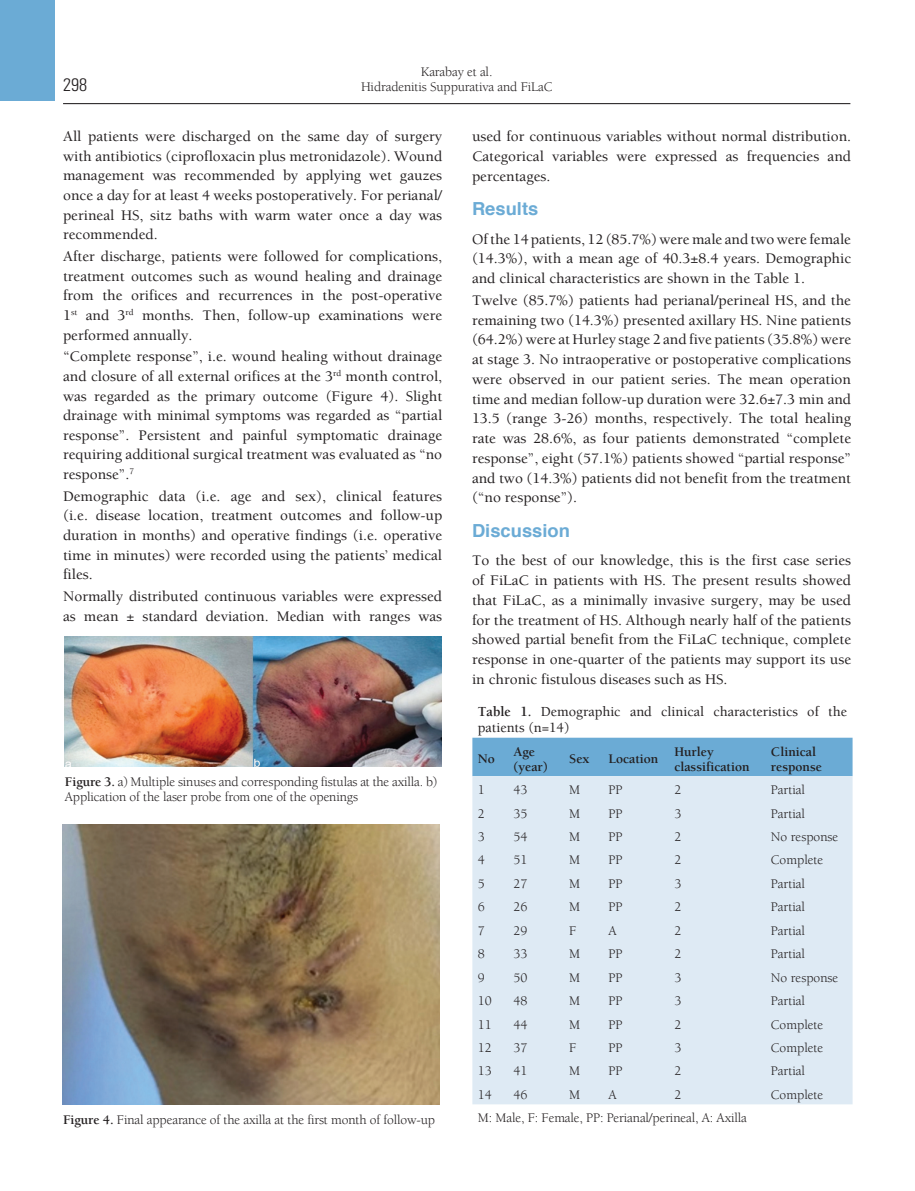
<style>
.page{position:relative;width:915px;height:1191px;background:#fff}
.page>*{position:absolute;margin:0;border:0;box-sizing:border-box;transform-origin:0 0}
.t1{font:700 18px "Helvetica";color:#6babd5}
.t2{font:18px "Univers Cond Light Tr";color:#231f20}
.t3{font:500 15px/19.6px "Berkeley";color:#231f20;text-align:justify}
.t4{font:500 14.25px/16.5px "Berkeley";color:#231f20}
.t5{font:13.5px/15px "Berkeley";letter-spacing:-.01em;color:#231f20;text-align:center}
.t6{font:700 13.5px/15px "Berkeley";color:#231f20}
.s1{font-weight:700}
</style>
<div class="page">
<hr style="left:63px;top:103px;width:787px;height:1px;background:#231f20">
<div style="left:0;top:0;width:55px;height:101px;background:#6babd5"></div>
<div style="left:472px;top:737px;width:380px;height:39px;background:#6babd5"></div>
<div style="left:472px;top:776px;width:380px;height:328px;background:#deeaf4"></div>
<img style="left:62px;top:824px;width:377px;height:280px">
<img style="left:64px;top:637px;width:377px;height:129px">
<p class="t5" style="left:361px;top:64px;width:193px">Karabay et al.<br>Hidradenitis Suppurativa and FiLaC</p>
<p class="t2" style="left:63px;top:74px;width:25px">298</p>
<p class="t3" style="left:63px;top:126px;width:380px">All patients were discharged on the same day of surgery with antibiotics (ciprofloxacin plus metronidazole). Wound management was recommended by applying wet gauzes once a day for at least 4 weeks postoperatively. For perianal/ perineal HS, sitz baths with warm water once a day was recommended.</p>
<p class="t3" style="left:63px;top:246px;width:380px">After discharge, patients were followed for complications, treatment outcomes such as wound healing and drainage from the orifices and recurrences in the post-operative 1<sup>st</sup> and 3<sup>rd</sup> months. Then, follow-up examinations were performed annually.</p>
<p class="t3" style="left:63px;top:346px;width:380px">“Complete response”, i.e. wound healing without drainage and closure of all external orifices at the 3<sup>rd</sup> month control, was regarded as the primary outcome (Figure 4). Slight drainage with minimal symptoms was regarded as “partial response”. Persistent and painful symptomatic drainage requiring additional surgical treatment was evaluated as “no response”.<sup>7</sup></p>
<p class="t3" style="left:63px;top:486px;width:380px">Demographic data (i.e. age and sex), clinical features (i.e. disease location, treatment outcomes and follow-up duration in months) and operative findings (i.e. operative time in minutes) were recorded using the patients’ medical files.</p>
<p class="t3" style="left:63px;top:586px;width:380px">Normally distributed continuous variables were expressed as mean ± standard deviation. Median with ranges was</p>
<p class="t3" style="left:472px;top:126px;width:380px">used for continuous variables without normal distribution.<br>Categorical variables were expressed as frequencies and percentages.</p>
<p class="t1" style="left:472px;top:194px;width:68px">Results</p>
<p class="t3" style="left:472px;top:229px;width:380px">Of the 14 patients, 12 (85.7%) were male and two were female (14.3%), with a mean age of 40.3±8.4 years. Demographic and clinical characteristics are shown in the Table 1.</p>
<p class="t3" style="left:472px;top:290px;width:380px">Twelve (85.7%) patients had perianal/perineal HS, and the remaining two (14.3%) presented axillary HS. Nine patients (64.2%) were at Hurley stage 2 and five patients (35.8%) were at stage 3. No intraoperative or postoperative complications were observed in our patient series. The mean operation time and median follow-up duration were 32.6±7.3 min and 13.5 (range 3-26) months, respectively. The total healing rate was 28.6%, as four patients demonstrated “complete response”, eight (57.1%) patients showed “partial response” and two (14.3%) patients did not benefit from the treatment (“no response”).</p>
<p class="t1" style="left:472px;top:516px;width:99px">Discussion</p>
<p class="t3" style="left:472px;top:550px;width:380px">To the best of our knowledge, this is the first case series of FiLaC in patients with HS. The present results showed that FiLaC, as a minimally invasive surgery, may be used for the treatment of HS. Although nearly half of the patients showed partial benefit from the FiLaC technique, complete response in one-quarter of the patients may support its use in chronic fistulous diseases such as HS.</p>
<p class="t5" style="left:65px;top:774px;width:374px;text-align:left"><span class="s1">Figure 3.</span> a) Multiple sinuses and corresponding fistulas at the axilla. b)<br>Application of the laser probe from one of the openings</p>
<p class="t4" style="left:477px;top:702px;width:370px"><span class="s1">Table 1.</span> Demographic and clinical characteristics of the patients (n=14)</p>
<p class="t6" style="left:477px;top:751px;width:19px">No</p>
<p class="t6" style="left:513px;top:743px;width:36px">Age (year)</p>
<p class="t6" style="left:569px;top:751px;width:22px">Sex</p>
<p class="t6" style="left:608px;top:751px;width:52px">Location</p>
<p class="t6" style="left:674px;top:743px;width:77px">Hurley classification</p>
<p class="t6" style="left:770px;top:743px;width:53px">Clinical response</p>
<p class="t5" style="left:477px;top:782px;width:9px">1</p>
<p class="t5" style="left:513px;top:782px;width:16px">43</p>
<p class="t5" style="left:569px;top:782px;width:13px">M</p>
<p class="t5" style="left:608px;top:782px;width:16px">PP</p>
<p class="t5" style="left:674px;top:782px;width:9px">2</p>
<p class="t5" style="left:770px;top:782px;width:36px">Partial</p>
<p class="t5" style="left:477px;top:805px;width:9px">2</p>
<p class="t5" style="left:513px;top:805px;width:16px">35</p>
<p class="t5" style="left:569px;top:805px;width:13px">M</p>
<p class="t5" style="left:608px;top:805px;width:16px">PP</p>
<p class="t5" style="left:674px;top:805px;width:9px">3</p>
<p class="t5" style="left:770px;top:805px;width:36px">Partial</p>
<p class="t5" style="left:477px;top:829px;width:9px">3</p>
<p class="t5" style="left:513px;top:829px;width:16px">54</p>
<p class="t5" style="left:569px;top:829px;width:13px">M</p>
<p class="t5" style="left:608px;top:829px;width:16px">PP</p>
<p class="t5" style="left:674px;top:829px;width:9px">2</p>
<p class="t5" style="left:770px;top:829px;width:69px">No response</p>
<p class="t5" style="left:477px;top:852px;width:9px">4</p>
<p class="t5" style="left:513px;top:852px;width:16px">51</p>
<p class="t5" style="left:569px;top:852px;width:13px">M</p>
<p class="t5" style="left:608px;top:852px;width:16px">PP</p>
<p class="t5" style="left:674px;top:852px;width:9px">2</p>
<p class="t5" style="left:770px;top:852px;width:54px">Complete</p>
<p class="t5" style="left:477px;top:876px;width:9px">5</p>
<p class="t5" style="left:513px;top:876px;width:16px">27</p>
<p class="t5" style="left:569px;top:876px;width:13px">M</p>
<p class="t5" style="left:608px;top:876px;width:16px">PP</p>
<p class="t5" style="left:674px;top:876px;width:9px">3</p>
<p class="t5" style="left:770px;top:876px;width:36px">Partial</p>
<p class="t5" style="left:477px;top:899px;width:9px">6</p>
<p class="t5" style="left:513px;top:899px;width:16px">26</p>
<p class="t5" style="left:569px;top:899px;width:13px">M</p>
<p class="t5" style="left:608px;top:899px;width:16px">PP</p>
<p class="t5" style="left:674px;top:899px;width:9px">2</p>
<p class="t5" style="left:770px;top:899px;width:36px">Partial</p>
<p class="t5" style="left:477px;top:922px;width:9px">7</p>
<p class="t5" style="left:513px;top:922px;width:16px">29</p>
<p class="t5" style="left:569px;top:922px;width:9px">F</p>
<p class="t5" style="left:608px;top:922px;width:10px">A</p>
<p class="t5" style="left:674px;top:922px;width:9px">2</p>
<p class="t5" style="left:770px;top:922px;width:36px">Partial</p>
<p class="t5" style="left:477px;top:946px;width:9px">8</p>
<p class="t5" style="left:513px;top:946px;width:16px">33</p>
<p class="t5" style="left:569px;top:946px;width:13px">M</p>
<p class="t5" style="left:608px;top:946px;width:16px">PP</p>
<p class="t5" style="left:674px;top:946px;width:9px">2</p>
<p class="t5" style="left:770px;top:946px;width:36px">Partial</p>
<p class="t5" style="left:477px;top:969px;width:9px">9</p>
<p class="t5" style="left:513px;top:969px;width:16px">50</p>
<p class="t5" style="left:569px;top:969px;width:13px">M</p>
<p class="t5" style="left:608px;top:969px;width:16px">PP</p>
<p class="t5" style="left:674px;top:969px;width:9px">3</p>
<p class="t5" style="left:770px;top:969px;width:69px">No response</p>
<p class="t5" style="left:477px;top:993px;width:16px">10</p>
<p class="t5" style="left:513px;top:993px;width:16px">48</p>
<p class="t5" style="left:569px;top:993px;width:13px">M</p>
<p class="t5" style="left:608px;top:993px;width:16px">PP</p>
<p class="t5" style="left:674px;top:993px;width:9px">3</p>
<p class="t5" style="left:770px;top:993px;width:36px">Partial</p>
<p class="t5" style="left:477px;top:1016px;width:16px">11</p>
<p class="t5" style="left:513px;top:1016px;width:16px">44</p>
<p class="t5" style="left:569px;top:1016px;width:13px">M</p>
<p class="t5" style="left:608px;top:1016px;width:16px">PP</p>
<p class="t5" style="left:674px;top:1016px;width:9px">2</p>
<p class="t5" style="left:770px;top:1016px;width:54px">Complete</p>
<p class="t5" style="left:477px;top:1040px;width:16px">12</p>
<p class="t5" style="left:513px;top:1040px;width:16px">37</p>
<p class="t5" style="left:569px;top:1040px;width:9px">F</p>
<p class="t5" style="left:608px;top:1040px;width:16px">PP</p>
<p class="t5" style="left:674px;top:1040px;width:9px">3</p>
<p class="t5" style="left:770px;top:1040px;width:54px">Complete</p>
<p class="t5" style="left:477px;top:1063px;width:16px">13</p>
<p class="t5" style="left:513px;top:1063px;width:16px">41</p>
<p class="t5" style="left:569px;top:1063px;width:13px">M</p>
<p class="t5" style="left:608px;top:1063px;width:16px">PP</p>
<p class="t5" style="left:674px;top:1063px;width:9px">2</p>
<p class="t5" style="left:770px;top:1063px;width:36px">Partial</p>
<p class="t5" style="left:477px;top:1086px;width:16px">14</p>
<p class="t5" style="left:513px;top:1086px;width:16px">46</p>
<p class="t5" style="left:569px;top:1086px;width:13px">M</p>
<p class="t5" style="left:608px;top:1086px;width:10px">A</p>
<p class="t5" style="left:674px;top:1086px;width:9px">2</p>
<p class="t5" style="left:770px;top:1086px;width:54px">Complete</p>
<p class="t5" style="left:63px;top:1112px;width:373px"><span class="s1">Figure 4.</span> Final appearance of the axilla at the first month of follow-up</p>
<p class="t5" style="left:477px;top:1110px;width:270px">M: Male, F: Female, PP: Perianal/perineal, A: Axilla</p>
</div>
